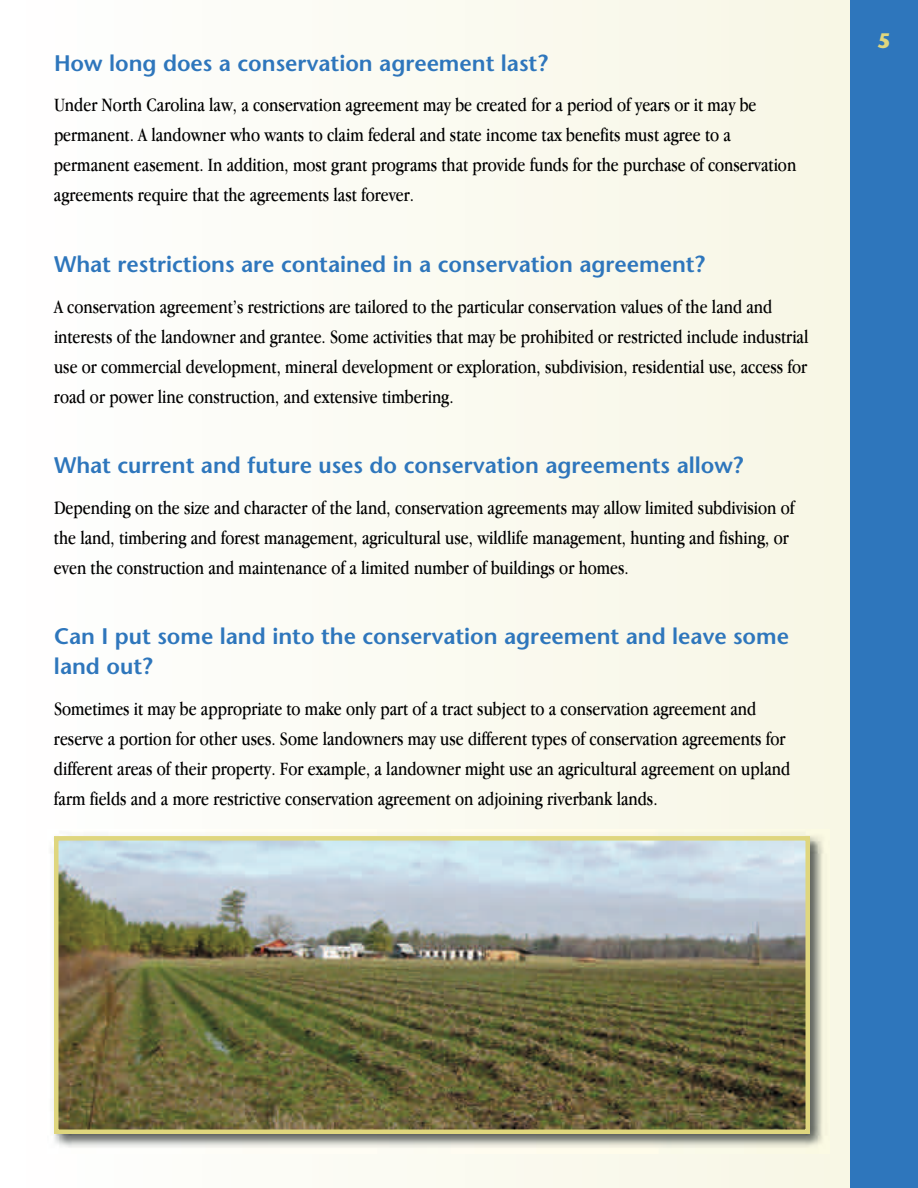
<style>
.page{position:relative;width:918px;height:1188px;background:#fff}
.page>*{position:absolute;margin:0;border:0;box-sizing:border-box;transform-origin:0 0}
.t1{font:600 22.5px/30px "Stone Sans";color:#2e76bc}
.t2{font:700 21px "Stone Sans ITC";color:#dfd67e}
.t3{font:19.5px/30px "Apple Garamond";color:#000}
</style>
<div class="page">
<div style="left:0;top:0;width:918px;height:1188px;background:linear-gradient(to right,#feffff,#f7f6e3)"></div>
<div style="left:850px;top:0;width:68px;height:1188px;background:#2e76bc"></div>
<img style="left:48px;top:829px;width:781px;height:324px">
<img style="left:59px;top:841px;width:746px;height:288px">
<div style="left:54px;top:836px;width:756px;height:298px;border:4px solid #dfd67e"></div>
<p class="t1" style="left:54px;top:47px;width:495px">How long does a conservation agreement last?</p>
<p class="t3" style="left:54px;top:90px;width:744px">Under North Carolina law, a conservation agreement may be created for a period of years or it may be permanent. A landowner who wants to claim federal and state income tax benefits must agree to a permanent easement. In addition, most grant programs that provide funds for the purchase of conservation agreements require that the agreements last forever.</p>
<p class="t1" style="left:54px;top:249px;width:653px">What restrictions are contained in a conservation agreement?</p>
<p class="t3" style="left:54px;top:291px;width:756px">A conservation agreement’s restrictions are tailored to the particular conservation values of the land and interests of the landowner and grantee. Some activities that may be prohibited or restricted include industrial use or commercial development, mineral development or exploration, subdivision, residential use, access for road or power line construction, and extensive timbering.</p>
<p class="t1" style="left:54px;top:450px;width:691px">What current and future uses do conservation agreements allow?</p>
<p class="t3" style="left:54px;top:492px;width:742px">Depending on the size and character of the land, conservation agreements may allow limited subdivision of the land, timbering and forest management, agricultural use, wildlife management, hunting and fishing, or even the construction and maintenance of a limited number of buildings or homes.</p>
<p class="t1" style="left:54px;top:621px;width:737px">Can I put some land into the conservation agreement and leave some land out?</p>
<p class="t3" style="left:54px;top:694px;width:738px">Sometimes it may be appropriate to make only part of a tract subject to a conservation agreement and reserve a portion for other uses. Some landowners may use different types of conservation agreements for different areas of their property. For example, a landowner might use an agricultural agreement on upland farm fields and a more restrictive conservation agreement on adjoining riverbank lands.</p>
<p class="t2" style="left:877px;top:22px;width:16px">5</p>
</div>
